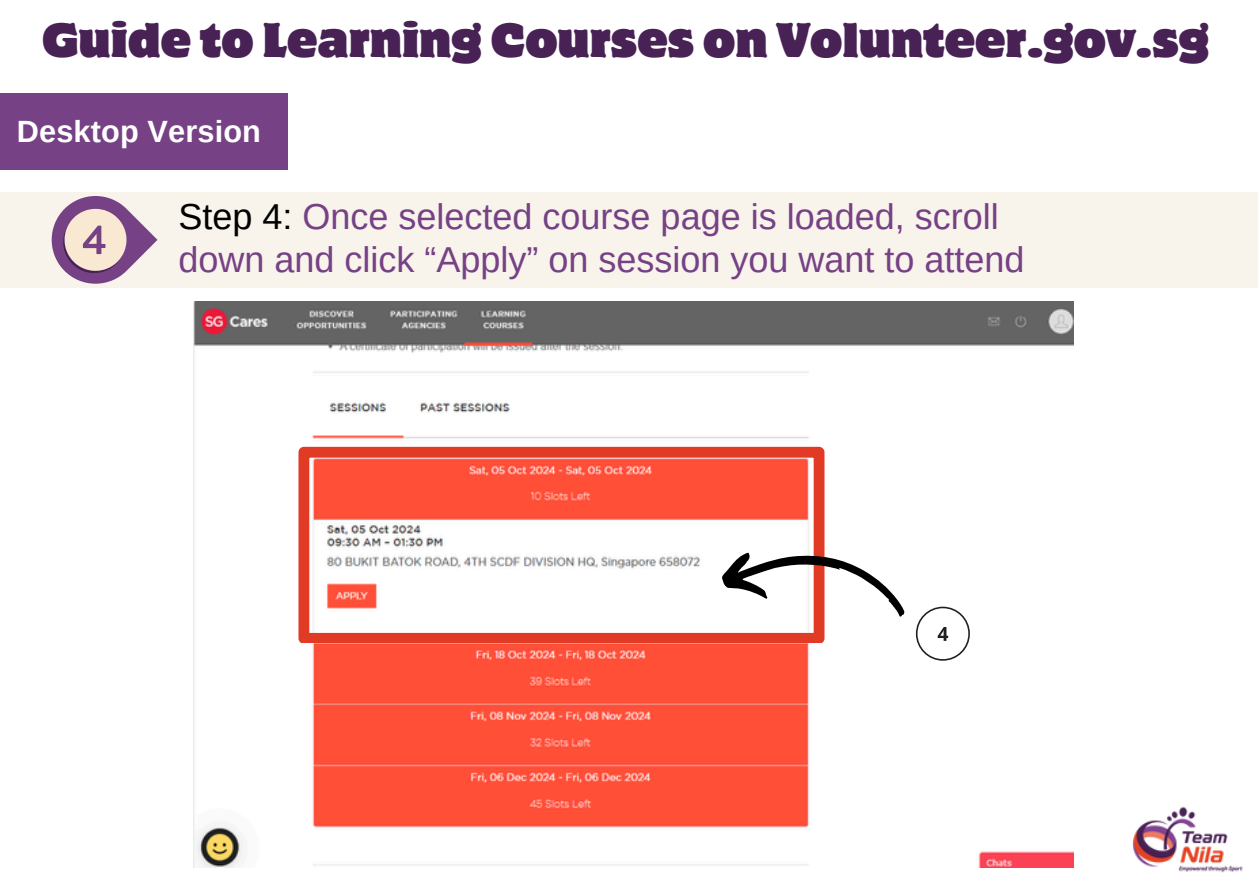
<style>
.page{position:relative;width:1258px;height:894px;background:#fff}
.page>*{position:absolute;margin:0;border:0;box-sizing:border-box;transform-origin:0 0}
.t1{font:42.9px "Motter Corpus ITC Std";color:#482155}
.t2{font:36px/42.6px "Arimo";color:#764185}
.t3{font:700 30.6px "Arimo";letter-spacing:.005em;color:#fff}
.s1{color:#000}
</style>
<div class="page">
<div style="left:0;top:192px;width:1258px;height:95px;background:#f8f4eb"></div>
<img style="left:194px;top:302px;width:880px;height:564px">
<svg style="left:916px;top:606px;width:54px;height:54px"></svg>
<svg style="left:298px;top:446px;width:526px;height:196px"></svg>
<svg style="left:719px;top:545px;width:191px;height:72px"></svg>
<div style="left:0;top:93px;width:287px;height:77px;background:#764185"></div>
<img style="left:1132px;top:806px;width:111px;height:67px">
<svg style="left:34px;top:196px;width:123px;height:92px"></svg>
<h2 class="t1" style="left:42px;top:24px;width:1168px">Guide to Learning Courses on Volunteer.gov.sg</h2>
<p class="t3" style="left:17px;top:114px;width:246px">Desktop Version</p>
<p class="t2" style="left:178px;top:195px;width:847px"><span class="s1">Step 4:</span> Once selected course page is loaded, scroll down and click “Apply” on session you want to attend</p>
</div>
